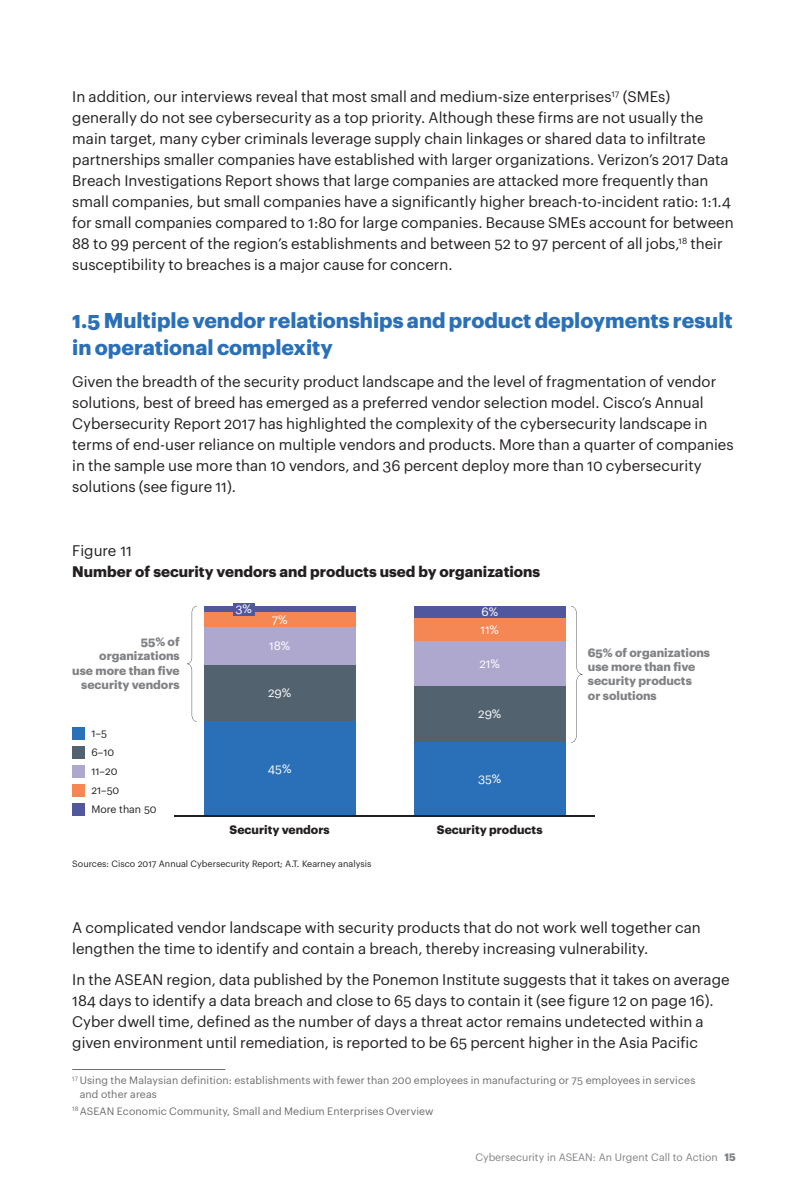
<style>
.page{position:relative;width:808px;height:1191px;background:#fff}
.page>*{position:absolute;margin:0;border:0;box-sizing:border-box;transform-origin:0 0}
.t1{font:700 21px/27px "Graphik";color:#2a70b8}
.t2{font:15px/21px "Graphik";color:#231f20}
.t3{font:700 15px "Graphik";color:#231f20}
.t4{font:700 12px/14.4px "Graphik";color:#808285;text-align:right}
.t5{font:700 12px "Graphik";color:#231f20}
.t6{font:12px "Graphik";color:#fff}
.t7{font:10.5px/13.5px "Graphik";letter-spacing:.01em;color:#6c6d70}
.t8{font:10.5px "Graphik";color:#808285}
.t9{font:10.5px/19.2px "Graphik";color:#231f20}
.t10{font:9px "Graphik";color:#231f20}
.s1{font-weight:700}
</style>
<div class="page">
<div style="left:72px;top:727px;width:13px;height:12px;background:#2a70b8"></div>
<div style="left:72px;top:746px;width:13px;height:12px;background:#52626f"></div>
<div style="left:72px;top:765px;width:13px;height:13px;background:#aea8ce"></div>
<div style="left:72px;top:784px;width:13px;height:13px;background:#f58754"></div>
<div style="left:72px;top:803px;width:13px;height:13px;background:#50579c"></div>
<div style="left:204px;top:606px;width:151px;height:6px;background:#50579c"></div>
<div style="left:414px;top:606px;width:151px;height:12px;background:#50579c"></div>
<div style="left:204px;top:612px;width:151px;height:15px;background:#f58754"></div>
<div style="left:414px;top:618px;width:151px;height:24px;background:#f58754"></div>
<div style="left:204px;top:627px;width:151px;height:38px;background:#aea8ce"></div>
<div style="left:414px;top:642px;width:151px;height:44px;background:#aea8ce"></div>
<div style="left:204px;top:665px;width:151px;height:56px;background:#52626f"></div>
<div style="left:414px;top:686px;width:151px;height:56px;background:#52626f"></div>
<div style="left:204px;top:721px;width:151px;height:95px;background:#2a70b8"></div>
<div style="left:414px;top:742px;width:151px;height:74px;background:#2a70b8"></div>
<div style="left:233px;top:603px;width:21px;height:12px;background:#50579c"></div>
<svg style="left:571px;top:606px;width:11px;height:137px"></svg>
<svg style="left:187px;top:606px;width:10px;height:116px"></svg>
<hr style="left:175px;top:815px;width:420px;height:2px;background:#231f20">
<hr style="left:72px;top:1069px;width:153px;height:1px;background:#6c6d70">
<p class="t2" style="left:72px;top:84px;width:663px">In addition, our interviews reveal that most small and medium-size enterprises<sup>17</sup> (SMEs) generally do not see cybersecurity as a top priority. Although these firms are not usually the main target, many cyber criminals leverage supply chain linkages or shared data to infiltrate partnerships smaller companies have established with larger organizations. Verizon’s 2017 Data Breach Investigations Report shows that large companies are attacked more frequently than small companies, but small companies have a significantly higher breach-to-incident ratio: 1:1.4 for small companies compared to 1:80 for large companies. Because SMEs account for between 88 to 99 percent of the region’s establishments and between 52 to 97 percent of all jobs,<sup>18</sup> their susceptibility to breaches is a major cause for concern.</p>
<h1 class="t1" style="left:72px;top:305px;width:662px">1.5 Multiple vendor relationships and product deployments result in operational complexity</h1>
<p class="t2" style="left:72px;top:369px;width:663px">Given the breadth of the security product landscape and the level of fragmentation of vendor solutions, best of breed has emerged as a preferred vendor selection model. Cisco’s Annual Cybersecurity Report 2017 has highlighted the complexity of the cybersecurity landscape in terms of end-user reliance on multiple vendors and products. More than a quarter of companies in the sample use more than 10 vendors, and 36 percent deploy more than 10 cybersecurity solutions (see figure 11).</p>
<p class="t2" style="left:72px;top:539px;width:61px">Figure 11</p>
<p class="t3" style="left:72px;top:560px;width:469px">Number of security vendors and products used by organizations</p>
<p class="t6" style="left:235px;top:599px;width:18px">3%</p>
<p class="t6" style="left:481px;top:603px;width:18px">6%</p>
<p class="t6" style="left:272px;top:610px;width:17px">7%</p>
<p class="t6" style="left:480px;top:620px;width:20px">11%</p>
<p class="t4" style="left:72px;top:633px;width:109px">55% of organizations<br>use more than five security vendors</p>
<p class="t4" style="left:588px;top:644px;width:124px;text-align:left">65% of organizations use more than five security products<br>or solutions</p>
<p class="t6" style="left:269px;top:636px;width:23px">18%</p>
<p class="t6" style="left:479px;top:654px;width:22px">21%</p>
<p class="t6" style="left:268px;top:683px;width:25px">29%</p>
<p class="t9" style="left:91px;top:722px;width:67px">1–5<br>6–10<br>11–20<br>21–50<br>More than 50</p>
<p class="t6" style="left:268px;top:759px;width:25px">45%</p>
<p class="t6" style="left:478px;top:704px;width:25px">29%</p>
<p class="t6" style="left:478px;top:770px;width:25px">35%</p>
<p class="t5" style="left:230px;top:820px;width:102px">Security vendors</p>
<p class="t5" style="left:437px;top:820px;width:107px">Security products</p>
<p class="t10" style="left:72px;top:857px;width:301px">Sources: Cisco 2017 Annual Cybersecurity Report; A.T. Kearney analysis</p>
<p class="t2" style="left:72px;top:915px;width:630px">A complicated vendor landscape with security products that do not work well together can lengthen the time to identify and contain a breach, thereby increasing vulnerability.</p>
<p class="t2" style="left:72px;top:968px;width:659px">In the ASEAN region, data published by the Ponemon Institute suggests that it takes on average 184 days to identify a data breach and close to 65 days to contain it (see figure 12 on page 16).<br>Cyber dwell time, defined as the number of days a threat actor remains undetected within a given environment until remediation, is reported to be 65 percent higher in the Asia Pacific</p>
<p class="t7" style="left:80px;top:1072px;width:617px;text-indent:-7px"><sup>17</sup> Using the Malaysian definition: establishments with fewer than 200 employees in manufacturing or 75 employees in services and other areas</p>
<p class="t7" style="left:72px;top:1103px;width:363px"><sup>18</sup> ASEAN Economic Community, Small and Medium Enterprises Overview</p>
<p class="t8" style="left:475px;top:1149px;width:262px">Cybersecurity in ASEAN: An Urgent Call to Action <span class="s1">15</span></p>
</div>
